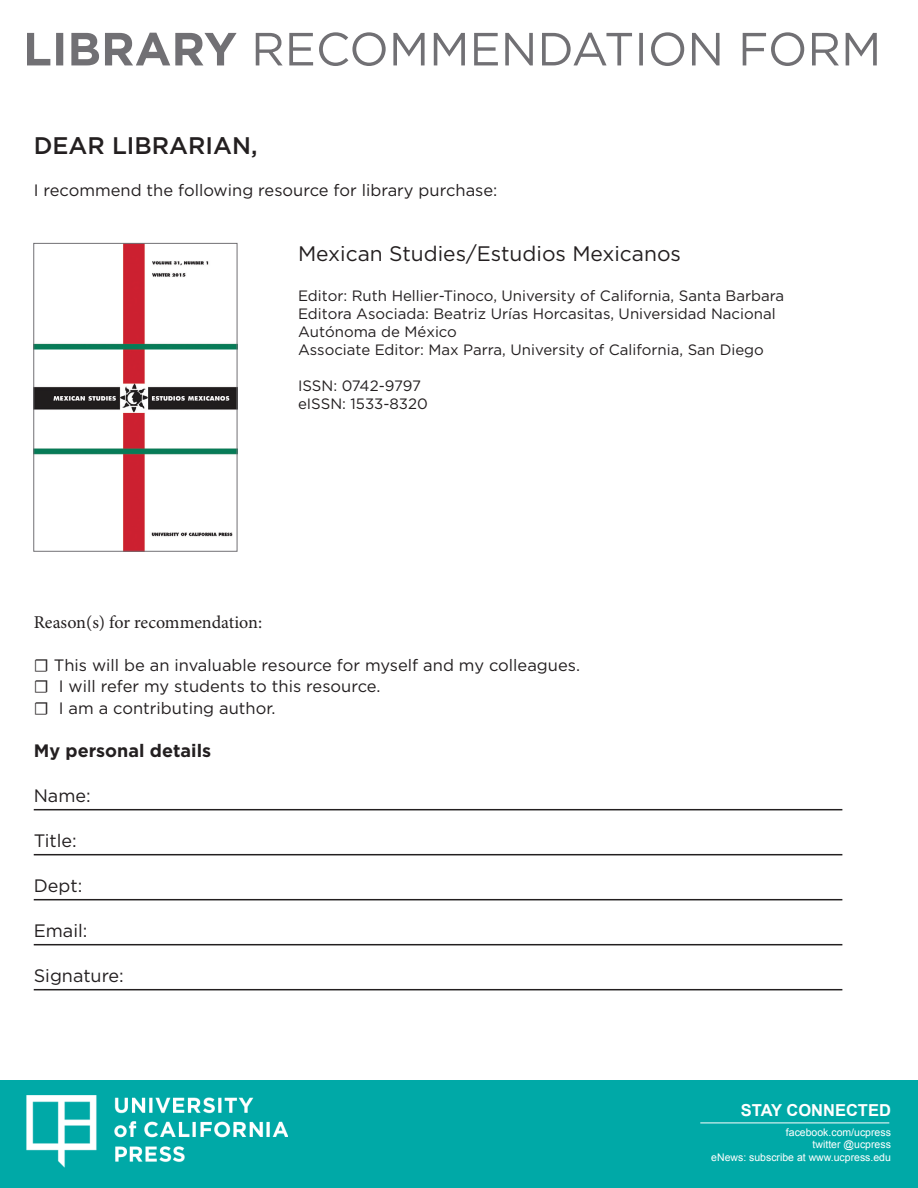
<style>
.page{position:relative;width:918px;height:1188px;background:#fff}
.page>*{position:absolute;margin:0;border:0;box-sizing:border-box;transform-origin:0 0}
.t1{font:500 24px "Gotham";color:#231f20}
.t2{font:21px "Gotham";color:#231f20}
.t3{font:18px "Gotham";color:#231f20}
.t4{font:18px "Minion Pro";letter-spacing:-.005em;color:#231f20}
.t5{font:700 18px "Gotham";color:#231f20}
.t6{font:16.5px "Gotham";color:#231f20}
.t7{font:700 16.5px "Arial";color:#fff}
.t8{font:15px/18px "Gotham";color:#231f20}
.t9{font:10.5px/12.6px "Arial";color:#fff;text-align:right}
.s1{font-family:"Minion Pro";font-size:18px}
</style>
<div class="page">
<hr style="left:34px;top:809px;width:808px;height:1px;background:#231f20">
<hr style="left:34px;top:854px;width:808px;height:1px;background:#231f20">
<hr style="left:34px;top:899px;width:808px;height:1px;background:#231f20">
<hr style="left:34px;top:944px;width:808px;height:1px;background:#231f20">
<hr style="left:34px;top:989px;width:808px;height:1px;background:#231f20">
<svg style="left:27px;top:32px;width:850px;height:34px"></svg>
<div style="left:0;top:1080px;width:918px;height:108px;background:#00a9a7"></div>
<img style="left:26px;top:1095px;width:262px;height:73px">
<hr style="left:700px;top:1123px;width:189px;height:1px;background:#fff">
<img style="left:35px;top:245px;width:200px;height:305px">
<div style="left:33px;top:243px;width:204px;height:309px;border:1px solid #717074"></div>
<p class="t1" style="left:34px;top:132px;width:225px">DEAR LIBRARIAN,</p>
<p class="t6" style="left:34px;top:181px;width:465px">I recommend the following resource for library purchase:</p>
<p class="t2" style="left:298px;top:242px;width:385px">Mexican Studies/Estudios Mexicanos</p>
<p class="t8" style="left:298px;top:286px;width:488px">Editor: Ruth Hellier-Tinoco, University of California, Santa Barbara Editora Asociada: Beatriz Urías Horcasitas, Universidad Nacional Autónoma de México<br>Associate Editor: Max Parra, University of California, San Diego</p>
<p class="t8" style="left:298px;top:376px;width:125px">ISSN: 0742-9797</p>
<p class="t8" style="left:298px;top:394px;width:131px">eISSN: 1533-8320</p>
<p class="t4" style="left:34px;top:611px;width:230px">Reason(s) for recommendation:</p>
<p class="t6" style="left:34px;top:656px;width:548px"><span class="s1">☐</span> This will be an invaluable resource for myself and my colleagues.</p>
<p class="t6" style="left:34px;top:677px;width:348px"><span class="s1">☐</span> I will refer my students to this resource.</p>
<p class="t6" style="left:34px;top:699px;width:243px"><span class="s1">☐</span> I am a contributing author.</p>
<p class="t5" style="left:34px;top:740px;width:179px">My personal details</p>
<p class="t3" style="left:34px;top:786px;width:59px">Name:</p>
<p class="t3" style="left:34px;top:831px;width:45px">Title:</p>
<p class="t3" style="left:34px;top:876px;width:50px">Dept:</p>
<p class="t3" style="left:34px;top:921px;width:55px">Email:</p>
<p class="t3" style="left:34px;top:966px;width:92px">Signature:</p>
<p class="t7" style="left:741px;top:1101px;width:152px">STAY CONNECTED</p>
<p class="t9" style="left:786px;top:1126px;width:107px">facebook.com/ucpress</p>
<p class="t9" style="left:711px;top:1138px;width:181px">twitter @ucpress<br>eNews: subscribe at www.ucpress.edu</p>
</div>
